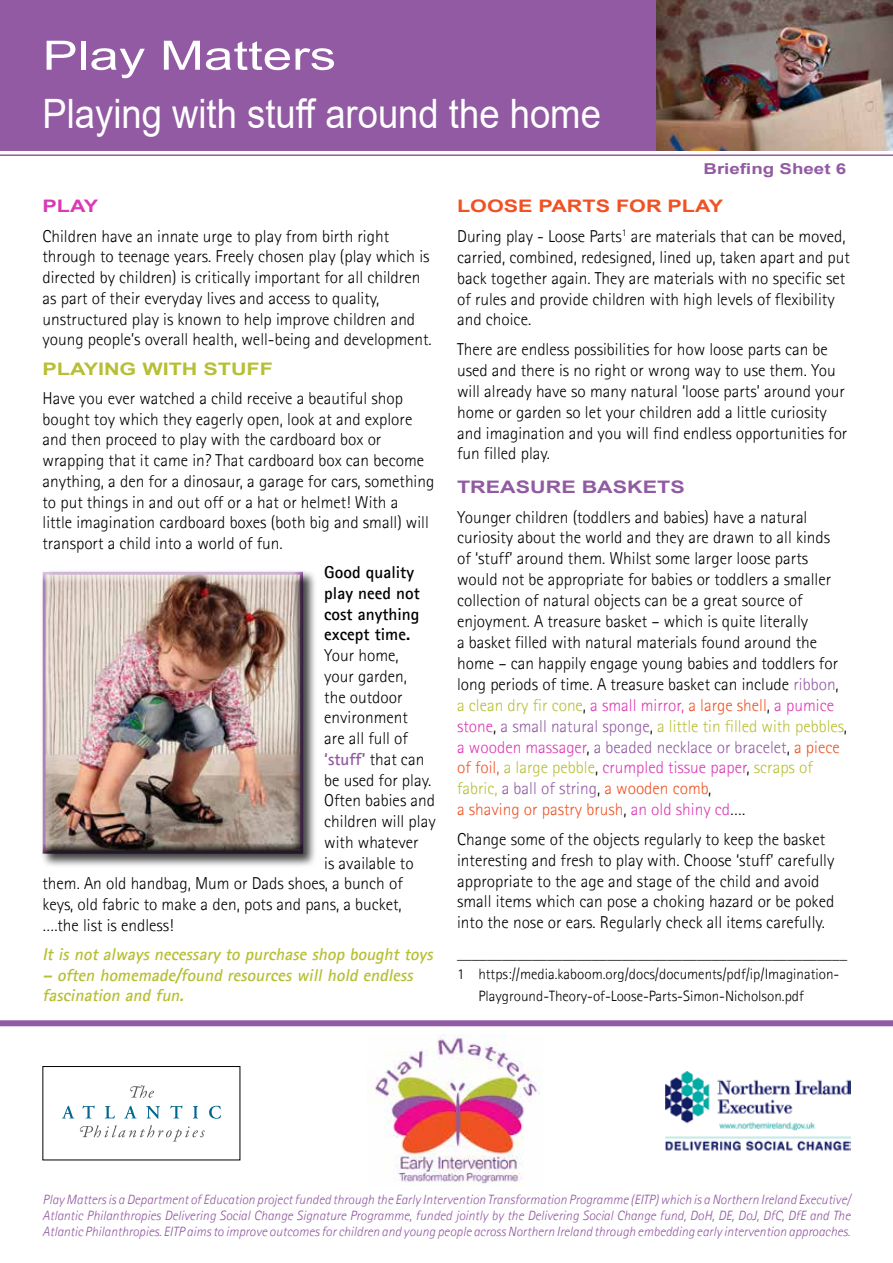
<style>
.page{position:relative;width:893px;height:1263px;background:#fff}
.page>*{position:absolute;margin:0;border:0;box-sizing:border-box;transform-origin:0 0}
.t1{font:40.5px "Arial";color:#fff;scale:.9 1}
.t2{font:40.5px "Arial";color:#fff;scale:1.3 1}
.t3{font:300 17.25px/20.9px "Agfa Rotis Sans Serif";color:#000}
.t4{font:italic 700 17.25px/20.7px "Agfa Rotis Sans Serif";color:#b7bf34}
.t5{font:700 17.25px/20.7px "Agfa Rotis Sans Serif";color:#000}
.t6{font:700 17.25px "Arial";color:#f05223;scale:1.25 1}
.t7{font:700 17.25px "Arial";color:#b7bf34;scale:1.25 1}
.t8{font:700 17.25px "Arial";color:#925aa2;scale:1.25 1}
.t9{font:700 17.25px "Arial";color:#da3ab3;scale:1.25 1}
.t10{font:300 15px/22.6px "Agfa Rotis Sans Serif";color:#000}
.t11{font:700 15px "Arial";color:#925aa2;scale:1.25 1}
.t12{font:italic 300 13.5px/16.2px "Agfa Rotis Sans Serif";color:#925aa2;text-align:justify}
.s1{font-weight:700;color:#925aa2}
.s2{color:#925aa2}
.s3{color:#b7bf34}
.s4{color:#da3ab3}
.s5{color:#f05223}
</style>
<div class="page">
<div style="left:43px;top:1066px;width:197px;height:94px;border:1px solid #000"></div>
<div style="left:0;top:1020px;width:893px;height:6px;background:#925aa2"></div>
<hr style="left:0;top:154px;width:893px;height:2px;background:#925aa2">
<div style="left:0;top:0;width:893px;height:150px;background:#925aa2"></div>
<img style="left:657px;top:0;width:236px;height:150px">
<div style="left:40px;top:569px;width:277px;height:299px;background:#000;opacity:.75"></div>
<div style="left:42px;top:572px;width:261px;height:283px;background:#000;opacity:.75"></div>
<img style="left:368px;top:1034px;width:173px;height:150px">
<img style="left:665px;top:1072px;width:186px;height:79px">
<svg style="left:130px;top:1085px;width:24px;height:13px"></svg>
<svg style="left:62px;top:1106px;width:12px;height:12px"></svg>
<svg style="left:82px;top:1105px;width:13px;height:13px"></svg>
<svg style="left:105px;top:1106px;width:10px;height:12px"></svg>
<svg style="left:124px;top:1106px;width:13px;height:12px"></svg>
<svg style="left:146px;top:1106px;width:14px;height:13px"></svg>
<svg style="left:170px;top:1105px;width:12px;height:13px"></svg>
<svg style="left:193px;top:1106px;width:5px;height:12px"></svg>
<svg style="left:209px;top:1106px;width:12px;height:13px"></svg>
<svg style="left:80px;top:1125px;width:125px;height:16px"></svg>
<p class="t2" style="left:43px;top:28px;width:227px">Play Matters</p>
<p class="t1" style="left:43px;top:85px;width:622px">Playing with stuff around the home</p>
<h4 class="t9" style="left:43px;top:194px;width:46px">PLAY</h4>
<p class="t3" style="left:43px;top:225px;width:391px">Children have an innate urge to play from birth right through to teenage years. Freely chosen play (play which is directed by children) is critically important for all children as part of their everyday lives and access to quality, unstructured play is known to help improve children and young people’s overall health, well-being and development.</p>
<h4 class="t7" style="left:43px;top:356px;width:186px">PLAYING WITH STUFF</h4>
<p class="t3" style="left:43px;top:388px;width:393px">Have you ever watched a child receive a beautiful shop bought toy which they eagerly open, look at and explore and then proceed to play with the cardboard box or wrapping that it came in? That cardboard box can become anything, a den for a dinosaur, a garage for cars, something to put things in and out off or a hat or helmet! With a<br>little imagination cardboard boxes (both big and small) will transport a child into a world of fun.</p>
<p class="t5" style="left:324px;top:562px;width:97px">Good quality play need not cost anything except time.</p>
<p class="t3" style="left:324px;top:645px;width:113px">Your home,<br>your garden,<br>the outdoor environment<br>are all full of <span class="s1">‘stuff’</span> that can be used for play.<br>Often babies and children will play with whatever<br>is available to</p>
<p class="t3" style="left:43px;top:873px;width:362px;text-align:justify">them. An old handbag, Mum or Dads shoes, a bunch of keys, old fabric to make a den, pots and pans, a bucket, ….the list is endless!</p>
<p class="t4" style="left:43px;top:943px;width:395px">It is not always necessary to purchase shop bought toys</p>
<p class="t4" style="left:43px;top:964px;width:376px">– often homemade/found resources will hold endless fascination and fun.</p>
<p class="t11" style="left:703px;top:158px;width:116px">Briefing Sheet 6</p>
<h4 class="t6" style="left:457px;top:194px;width:214px">LOOSE PARTS FOR PLAY</h4>
<p class="t3" style="left:457px;top:226px;width:394px">During play - Loose Parts<sup>1</sup> are materials that can be moved, carried, combined, redesigned, lined up, taken apart and put back together again. They are materials with no specific set of rules and provide children with high levels of flexibility and choice.</p>
<p class="t3" style="left:457px;top:339px;width:392px">There are endless possibilities for how loose parts can be used and there is no right or wrong way to use them. You will already have so many natural ‘loose parts’ around your home or garden so let your children add a little curiosity and imagination and you will find endless opportunities for fun filled play.</p>
<h4 class="t8" style="left:457px;top:475px;width:184px">TREASURE BASKETS</h4>
<p class="t3" style="left:457px;top:506px;width:391px">Younger children (toddlers and babies) have a natural curiosity about the world and they are drawn to all kinds of ‘stuff’ around them. Whilst some larger loose parts would not be appropriate for babies or toddlers a smaller collection of natural objects can be a great source of enjoyment. A treasure basket – which is quite literally<br>a basket filled with natural materials found around the home – can happily engage young babies and toddlers for long periods of time. A treasure basket can include <span class="s2">ribbon</span>, <span class="s3">a clean dry fir cone</span>, <span class="s4">a small mirror,</span> <span class="s5">a large shell</span>, <span class="s4">a pumice stone</span>, <span class="s2">a small natural sponge</span>, <span class="s3">a little tin filled with pebbles</span>, <span class="s4">a wooden massager</span>, <span class="s2">a beaded necklace or bracelet</span>, <span class="s5">a piece of foil,</span> <span class="s3">a large pebble</span>, <span class="s4">crumpled tissue paper</span>, <span class="s3">scraps of fabric,</span> <span class="s2">a ball of string</span>, <span class="s5">a wooden comb</span>,<br><span class="s5">a shaving or pastry brush</span>, <span class="s4">an old shiny cd</span>….</p>
<p class="t3" style="left:457px;top:828px;width:379px">Change some of the objects regularly to keep the basket interesting and fresh to play with. Choose ‘stuff’ carefully appropriate to the age and stage of the child and avoid small items which can pose a choking hazard or be poked into the nose or ears. Regularly check all items carefully.</p>
<p class="t10" style="left:478px;top:962px;width:362px;text-indent:-21px">1 https://media.kaboom.org/docs/documents/pdf/ip/Imagination-<br>Playground-Theory-of-Loose-Parts-Simon-Nicholson.pdf</p>
<p class="t10" style="left:457px;top:943px;width:391px">____________________________________________________</p>
<p class="t12" style="left:43px;top:1191px;width:809px">Play Matters is a Department of Education project funded through the Early Intervention Transformation Programme (EITP) which is a Northern Ireland Executive/ Atlantic Philanthropies Delivering Social Change Signature Programme, funded jointly by the Delivering Social Change fund, DoH, DE, DoJ, DfC, DfE and The Atlantic Philanthropies. EITP aims to improve outcomes for children and young people across Northern Ireland through embedding early intervention approaches.</p>
</div>
